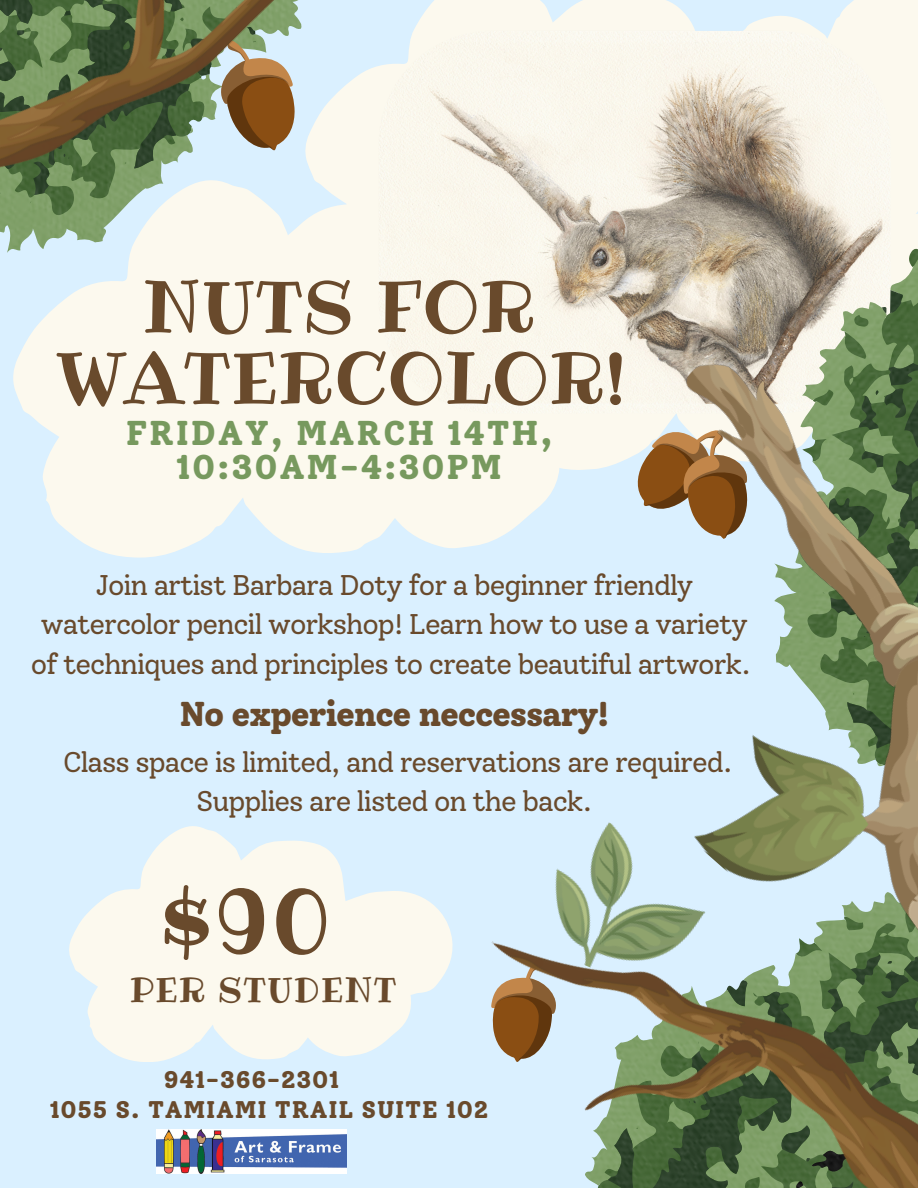
<style>
.page{position:relative;width:918px;height:1188px;background:#daf0ff}
.page>*{position:absolute;margin:0;border:0;box-sizing:border-box;transform-origin:0 0}
.t1{font:90.9px "Ribeye";color:#694a2c}
.t2{font:71.85px/71.2px "Ribeye";color:#694a2c;text-align:center}
.t3{font:800 34.35px/33.8px "Solway";letter-spacing:.05em;color:#77995e;text-align:center}
.t4{font:800 34.35px "Solway";letter-spacing:-.04em;color:#694a2c}
.t5{font:34.35px "Ribeye";letter-spacing:.03em;color:#694a2c}
.t6{font:28.35px/39.3px "Solway";letter-spacing:-.04em;color:#694a2c;text-align:center}
.t7{font:800 24px "Solway";letter-spacing:.03em;color:#694a2c}
</style>
<div class="page">
<div style="left:859px;top:0;width:59px;height:114px;background:#fcf9ee"></div>
<svg style="left:13px;top:313px;width:446px;height:245px;fill:#fcf9ee"></svg>
<svg style="left:69px;top:826px;width:357px;height:236px;fill:#fcf9ee"></svg>
<svg style="left:426px;top:900px;width:27px;height:92px;fill:#fcf9ee"></svg>
<svg style="left:360px;top:0;width:499px;height:313px;fill:#fcf9ee"></svg>
<img style="left:379px;top:31px;width:512px;height:382px;border-radius:112px">
<svg style="left:759px;top:167px;width:159px;height:174px"></svg>
<img style="left:585px;top:1124px;width:333px;height:64px">
<img style="left:0;top:0;width:360px;height:334px">
<img style="left:459px;top:341px;width:459px;height:783px">
<img style="left:157px;top:1130px;width:190px;height:44px">
<p class="t2" style="left:57px;top:271px;width:570px">NUTS FOR<br>WATERCOLOR!</p>
<p class="t3" style="left:126px;top:416px;width:428px">FRIDAY, MARCH 14TH,<br>10:30AM-4:30PM</p>
<p class="t6" style="left:31px;top:566px;width:722px">Join artist Barbara Doty for a beginner friendly watercolor pencil workshop! Learn how to use a variety of techniques and principles to create beautiful artwork.</p>
<p class="t4" style="left:179px;top:693px;width:432px">No experience neccessary!</p>
<p class="t6" style="left:63px;top:742px;width:672px">Class space is limited, and reservations are required.<br>Supplies are listed on the back.</p>
<p class="t1" style="left:160px;top:859px;width:172px">$90</p>
<p class="t5" style="left:130px;top:966px;width:268px">PER STUDENT</p>
<p class="t7" style="left:164px;top:1065px;width:177px">941-366-2301</p>
<p class="t7" style="left:50px;top:1095px;width:440px">1055 S. TAMIAMI TRAIL SUITE 102</p>
</div>
